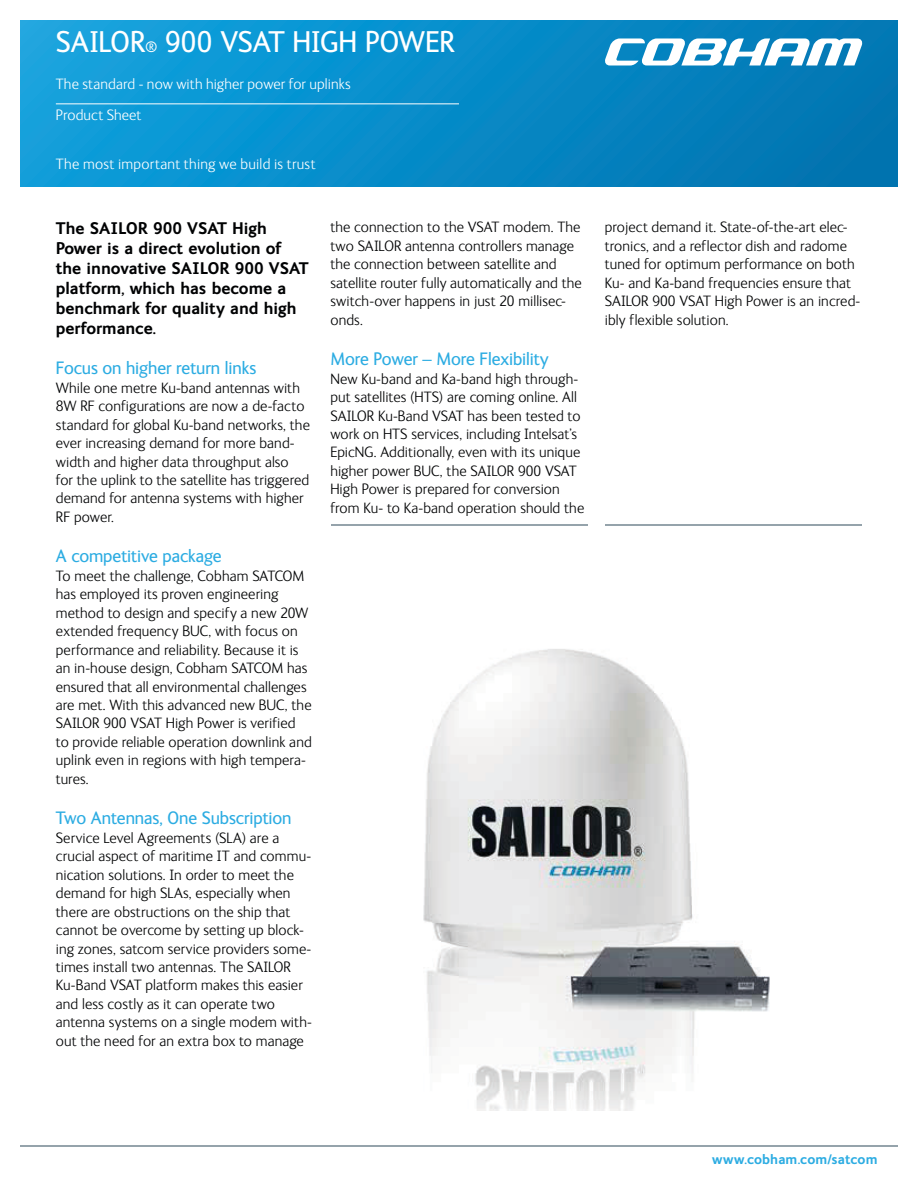
<style>
.page{position:relative;width:918px;height:1188px;background:#fff}
.page>*{position:absolute;margin:0;border:0;box-sizing:border-box;transform-origin:0 0}
.t1{font:30.75px "FS Ingrid";letter-spacing:-.01em;color:#fff}
.t2{font:18.45px "FS Ingrid";letter-spacing:-.005em;color:#2cace2}
.t3{font:700 16.95px/20px "FS Ingrid";color:#010203}
.t4{font:300 15.3px/18.5px "FS Ingrid";letter-spacing:.005em;color:#010203}
.t5{font:300 15.3px/31.5px "FS Ingrid";letter-spacing:.01em;color:#fff}
.t6{font:700 13.8px "FS Ingrid";letter-spacing:.005em;color:#2cace2}
.s1{font-size:15.3px}
</style>
<div class="page">
<hr style="left:20px;top:1145px;width:878px;height:2px;background:#95a3ab">
<div style="left:20px;top:20px;width:878px;height:167px;background:linear-gradient(to right,#13a3df,#0073b0)"></div>
<svg style="left:604px;top:38px;width:259px;height:27px"></svg>
<img style="left:423px;top:649px;width:347px;height:461px">
<hr style="left:56px;top:103px;width:403px;height:1px;background:#fff">
<hr style="left:331px;top:524px;width:257px;height:2px;background:#95a3ab">
<hr style="left:605px;top:524px;width:257px;height:2px;background:#95a3ab">
<p class="t1" style="left:56px;top:26px;width:401px">SAILOR<span class="s1">®</span> 900 VSAT HIGH POWER</p>
<p class="t5" style="left:56px;top:68px;width:296px">The standard - now with higher power for uplinks<br>Product Sheet</p>
<p class="t5" style="left:56px;top:149px;width:261px">The most important thing we build is trust</p>
<p class="t3" style="left:56px;top:218px;width:254px">The SAILOR 900 VSAT High<br>Power is a direct evolution of the innovative SAILOR 900 VSAT platform, which has become a benchmark for quality and high performance.</p>
<p class="t2" style="left:56px;top:358px;width:202px">Focus on higher return links</p>
<p class="t4" style="left:56px;top:379px;width:256px">While one metre Ku-band antennas with 8W RF configurations are now a de-facto standard for global Ku-band networks, the ever increasing demand for more band&shy;width and higher data throughput also<br>for the uplink to the satellite has triggered demand for antenna systems with higher RF power.</p>
<p class="t2" style="left:56px;top:547px;width:167px">A competitive package</p>
<p class="t4" style="left:56px;top:567px;width:257px">To meet the challenge, Cobham SATCOM has employed its proven engineering method to design and specify a new 20W extended frequency BUC, with focus on performance and reliability. Because it is an in-house design, Cobham SATCOM has ensured that all environmental challenges are met. With this advanced new BUC, the SAILOR 900 VSAT High Power is verified to provide reliable operation downlink and uplink even in regions with high tempera&shy;tures.</p>
<p class="t2" style="left:56px;top:809px;width:237px">Two Antennas, One Subscription</p>
<p class="t4" style="left:56px;top:829px;width:258px">Service Level Agreements (SLA) are a crucial aspect of maritime IT and commu&shy;nication solutions. In order to meet the demand for high SLAs, especially when there are obstructions on the ship that cannot be overcome by setting up block&shy;ing zones, satcom service providers some&shy;times install two antennas. The SAILOR Ku-Band VSAT platform makes this easier and less costly as it can operate two antenna systems on a single modem with&shy;out the need for an extra box to manage</p>
<p class="t4" style="left:330px;top:218px;width:253px">the connection to the VSAT modem. The two SAILOR antenna controllers manage the connection between satellite and satellite router fully automatically and the switch-over happens in just 20 millisec&shy;onds.</p>
<p class="t2" style="left:330px;top:349px;width:220px">More Power – More Flexibility</p>
<p class="t4" style="left:330px;top:370px;width:255px">New Ku-band and Ka-band high through&shy;put satellites (HTS) are coming online. All SAILOR Ku-Band VSAT has been tested to work on HTS services, including Intelsat’s EpicNG. Additionally, even with its unique higher power BUC, the SAILOR 900 VSAT High Power is prepared for conversion from Ku- to Ka-band operation should the</p>
<p class="t4" style="left:605px;top:218px;width:257px">project demand it. State-of-the-art elec&shy;tronics, and a reflector dish and radome tuned for optimum performance on both Ku- and Ka-band frequencies ensure that SAILOR 900 VSAT High Power is an incred&shy;ibly flexible solution.</p>
<p class="t6" style="left:712px;top:1152px;width:167px">www.cobham.com/satcom</p>
</div>
